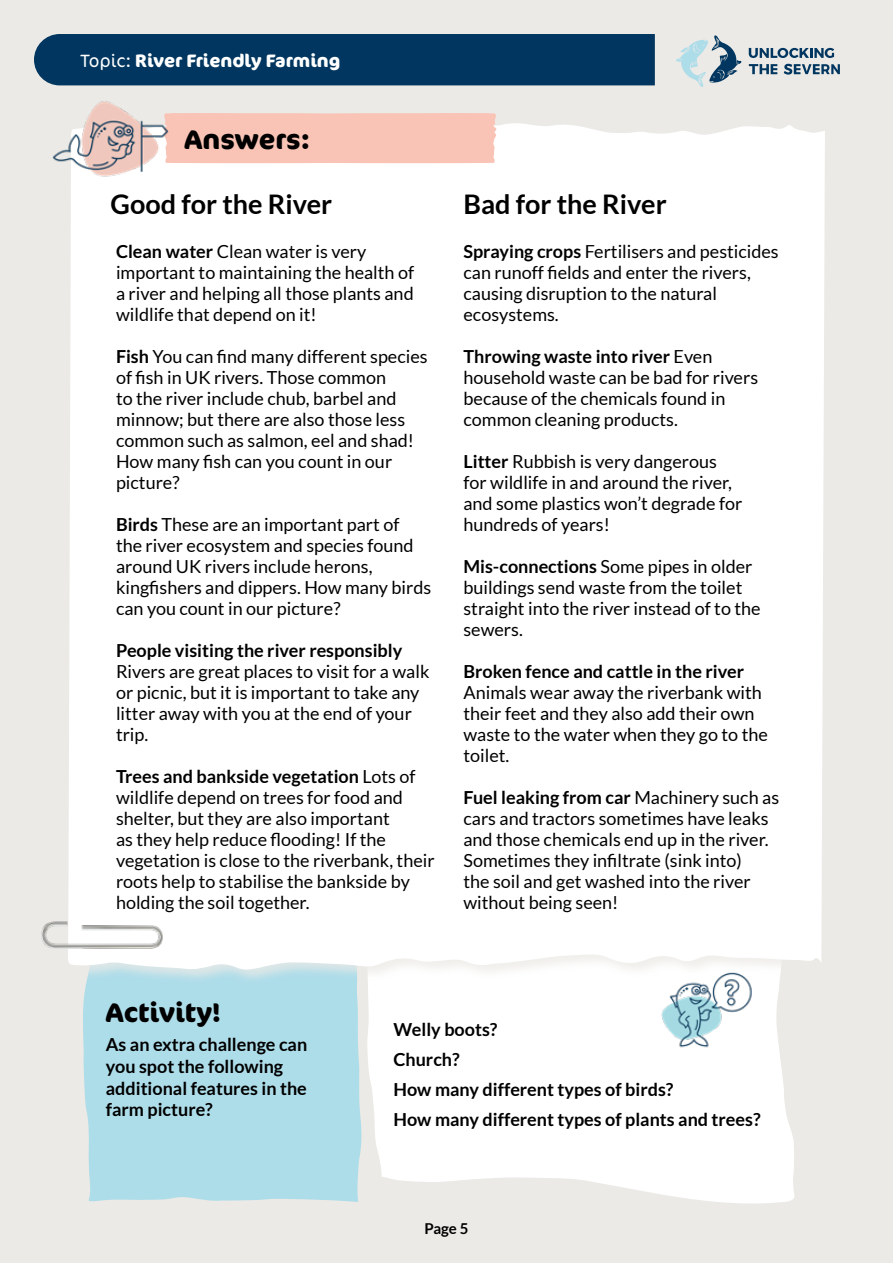
<style>
.page{position:relative;width:893px;height:1263px;background:#eceae6}
.page>*{position:absolute;margin:0;border:0;box-sizing:border-box;transform-origin:0 0}
.t1{font:700 27px "Lato";color:#000}
.t2{font:700 27px "Cocon Pro";color:#000}
.t3{font:18px/21px "Lato";color:#000}
.t4{font:700 18px/30px "Lato";color:#000}
.t5{font:700 18px "Cocon Pro";color:#fff}
.t6{font:700 15px "Lato";color:#000}
.s1{font-weight:300}
.s2{font-weight:700}
</style>
<div class="page">
<svg style="left:367px;top:983px;width:428px;height:221px;background:#fcfcfc"></svg>
<div style="left:83px;top:983px;width:279px;height:219px;background:#aeddea"></div>
<div style="left:66px;top:114px;width:773px;height:869px;background:#eceae6;opacity:.75"></div>
<div style="left:68px;top:115px;width:757px;height:857px;background:#fff"></div>
<div style="left:171px;top:113px;width:326px;height:50px;background:#f9c3b5"></div>
<div style="left:34px;top:34px;width:621px;height:51px;background:#00365f"></div>
<svg style="left:749px;top:48px;width:85px;height:10px"></svg>
<svg style="left:749px;top:64px;width:28px;height:10px"></svg>
<svg style="left:784px;top:64px;width:56px;height:11px"></svg>
<svg style="left:676px;top:35px;width:66px;height:52px"></svg>
<img style="left:50px;top:78px;width:121px;height:120px">
<img style="left:657px;top:960px;width:99px;height:99px">
<img style="left:42px;top:922px;width:120px;height:27px">
<p class="t5" style="left:81px;top:49px;width:261px"><span class="s1">Topic:</span> River Friendly Farming</p>
<h1 class="t2" style="left:185px;top:121px;width:127px">Answers:</h1>
<h1 class="t1" style="left:111px;top:189px;width:223px">Good for the River</h1>
<h1 class="t1" style="left:463px;top:189px;width:205px">Bad for the River</h1>
<p class="t3" style="left:116px;top:241px;width:300px"><span class="s2">Clean water</span> Clean water is very important to maintaining the health of a river and helping all those plants and wildlife that depend on it!</p>
<p class="t3" style="left:116px;top:346px;width:313px"><span class="s2">Fish</span> You can find many different species of fish in UK rivers. Those common<br>to the river include chub, barbel and minnow; but there are also those less common such as salmon, eel and shad!<br>How many fish can you count in our picture?</p>
<p class="t3" style="left:116px;top:514px;width:317px"><span class="s2">Birds</span> These are an important part of<br>the river ecosystem and species found around UK rivers include herons, kingfishers and dippers. How many birds can you count in our picture?</p>
<p class="t4" style="left:116px;top:635px;width:288px">People visiting the river responsibly</p>
<p class="t3" style="left:116px;top:661px;width:315px">Rivers are great places to visit for a walk or picnic, but it is important to take any litter away with you at the end of your trip.</p>
<p class="t3" style="left:116px;top:766px;width:320px"><span class="s2">Trees and bankside vegetation</span> Lots of wildlife depend on trees for food and shelter, but they are also important<br>as they help reduce flooding! If the vegetation is close to the riverbank, their roots help to stabilise the bankside by holding the soil together.</p>
<p class="t3" style="left:463px;top:241px;width:317px"><span class="s2">Spraying crops</span> Fertilisers and pesticides can runoff fields and enter the rivers, causing disruption to the natural ecosystems.</p>
<p class="t3" style="left:463px;top:346px;width:296px"><span class="s2">Throwing waste into river</span> Even household waste can be bad for rivers because of the chemicals found in common cleaning products.</p>
<p class="t3" style="left:463px;top:451px;width:280px"><span class="s2">Litter</span> Rubbish is very dangerous for wildlife in and around the river, and some plastics won’t degrade for hundreds of years!</p>
<p class="t3" style="left:463px;top:556px;width:299px"><span class="s2">Mis-connections</span> Some pipes in older buildings send waste from the toilet straight into the river instead of to the sewers.</p>
<p class="t4" style="left:463px;top:656px;width:282px">Broken fence and cattle in the river</p>
<p class="t3" style="left:463px;top:682px;width:306px">Animals wear away the riverbank with their feet and they also add their own waste to the water when they go to the toilet.</p>
<p class="t3" style="left:463px;top:787px;width:317px"><span class="s2">Fuel leaking from car</span> Machinery such as cars and tractors sometimes have leaks and those chemicals end up in the river.<br>Sometimes they infiltrate (sink into)<br>the soil and get washed into the river without being seen!</p>
<h1 class="t2" style="left:106px;top:994px;width:116px">Activity!</h1>
<p class="t4" style="left:106px;top:1034px;width:203px;line-height:21.6px">As an extra challenge can you spot the following additional features in the farm picture?</p>
<p class="t4" style="left:393px;top:1014px;width:369px">Welly boots?<br>Church?<br>How many different types of birds?<br>How many different types of plants and trees?</p>
<p class="t6" style="left:424px;top:1219px;width:46px">Page 5</p>
</div>
